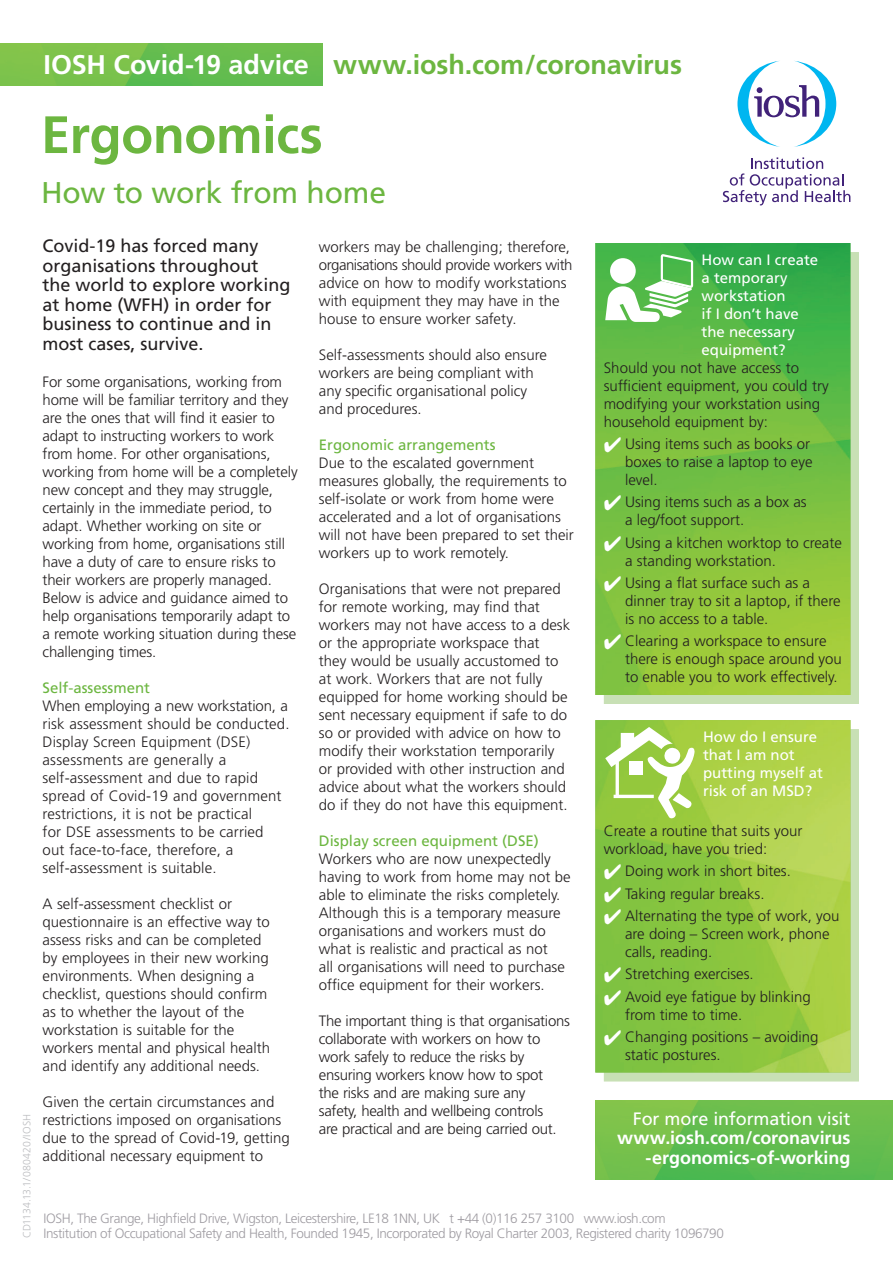
<style>
.page{position:relative;width:893px;height:1263px;background:#fff}
.page>*{position:absolute;margin:0;border:0;box-sizing:border-box;transform-origin:0 0}
.t1{font:700 52.5px "Frutiger";letter-spacing:-.01em;color:#6cb640}
.t2{font:30px "Frutiger";letter-spacing:-.005em;color:#6cb640}
.t3{font:700 27px "Frutiger";letter-spacing:-.005em;color:#6cb640}
.t4{font:700 27px "Frutiger";letter-spacing:-.01em;color:#fff}
.t5{font:18px/19.5px "Frutiger";color:#231f20}
.t6{font:700 18px/19.5px "Frutiger";letter-spacing:-.005em;color:#fff;text-align:right}
.t7{font:18px "Frutiger";letter-spacing:-.005em;color:#fff}
.t8{font:300 15px/18px "Frutiger";color:#231f20}
.t9{font:300 15px/18px "Frutiger";letter-spacing:-.02em;color:#231f20}
.t10{font:15px/18px "Frutiger";color:#fff}
.t11{font:15px "Frutiger";color:#6cb640}
.t12{font:300 13.5px "Frutiger";letter-spacing:-.03em;color:#9f9ca2}
.t13{font:300 10.5px "Frutiger";letter-spacing:.005em;color:#bcbdc0}
.s1{color:#fff}
</style>
<div class="page">
<svg style="left:604px;top:252px;width:255px;height:829px;background:#c4deae"></svg>
<img style="left:595px;top:243px;width:255px;height:829px">
<img style="left:0;top:43px;width:322px;height:42px">
<svg style="left:723px;top:157px;width:127px;height:48px"></svg>
<svg style="left:737px;top:61px;width:99px;height:86px"></svg>
<img style="left:595px;top:1100px;width:298px;height:79px">
<svg style="left:605px;top:254px;width:88px;height:68px"></svg>
<svg style="left:605px;top:727px;width:90px;height:92px"></svg>
<h3 class="t4" style="left:44px;top:49px;width:267px">IOSH Covid-19 advice</h3>
<h1 class="t1" style="left:41px;top:104px;width:283px">Ergonomics</h1>
<h2 class="t2" style="left:41px;top:174px;width:347px">How to work from home</h2>
<h3 class="t3" style="left:333px;top:49px;width:350px">www.iosh.com/coronavirus</h3>
<p class="t13" style="left:21px;top:1238px;width:126px;rotate:-90deg">CD1134.13.1/080420/IOSH</p>
<p class="t5" style="left:43px;top:236px;width:250px">Covid-19 has forced many organisations throughout the world to explore working at home (WFH) in order for business to continue and in most cases, survive.</p>
<p class="t8" style="left:43px;top:373px;width:257px">For some organisations, working from home will be familiar territory and they are the ones that will find it easier to adapt to instructing workers to work from home. For other organisations, working from home will be a completely new concept and they may struggle, certainly in the immediate period, to adapt. Whether working on site or working from home, organisations still have a duty of care to ensure risks to their workers are properly managed.<br>Below is advice and guidance aimed to help organisations temporarily adapt to a remote working situation during these challenging times.</p>
<p class="t11" style="left:43px;top:679px;width:109px">Self-assessment</p>
<p class="t8" style="left:43px;top:697px;width:248px">When employing a new workstation, a risk assessment should be conducted.<br>Display Screen Equipment (DSE) assessments are generally a self-assessment and due to rapid spread of Covid-19 and government restrictions, it is not be practical<br>for DSE assessments to be carried<br>out face-to-face, therefore, a self-assessment is suitable.</p>
<p class="t8" style="left:43px;top:895px;width:229px">A self-assessment checklist or questionnaire is an effective way to assess risks and can be completed by employees in their new working environments. When designing a checklist, questions should confirm as to whether the layout of the workstation is suitable for the workers mental and physical health and identify any additional needs.</p>
<p class="t8" style="left:43px;top:1093px;width:249px">Given the certain circumstances and restrictions imposed on organisations due to the spread of Covid-19, getting additional necessary equipment to</p>
<p class="t8" style="left:319px;top:238px;width:255px">workers may be challenging; therefore, organisations should provide workers with advice on how to modify workstations with equipment they may have in the house to ensure worker safety.</p>
<p class="t8" style="left:319px;top:346px;width:230px">Self-assessments should also ensure workers are being compliant with any specific organisational policy and procedures.</p>
<p class="t11" style="left:319px;top:436px;width:178px">Ergonomic arrangements</p>
<p class="t8" style="left:319px;top:454px;width:256px">Due to the escalated government measures globally, the requirements to self-isolate or work from home were accelerated and a lot of organisations will not have been prepared to set their workers up to work remotely.</p>
<p class="t8" style="left:319px;top:580px;width:253px">Organisations that were not prepared for remote working, may find that workers may not have access to a desk or the appropriate workspace that they would be usually accustomed to at work. Workers that are not fully equipped for home working should be sent necessary equipment if safe to do so or provided with advice on how to modify their workstation temporarily or provided with other instruction and advice about what the workers should do if they do not have this equipment.</p>
<p class="t11" style="left:319px;top:832px;width:222px">Display screen equipment (DSE)</p>
<p class="t8" style="left:319px;top:850px;width:253px">Workers who are now unexpectedly having to work from home may not be able to eliminate the risks completely.<br>Although this is a temporary measure organisations and workers must do what is realistic and practical as not<br>all organisations will need to purchase office equipment for their workers.</p>
<p class="t9" style="left:319px;top:1012px;width:252px">The important thing is that organisations collaborate with workers on how to work safely to reduce the risks by ensuring workers know how to spot<br>the risks and are making sure any<br>safety, health and wellbeing controls<br>are practical and are being carried out.</p>
<p class="t10" style="left:702px;top:251px;width:118px">How can I create a temporary workstation<br>if I don’t have the necessary equipment?</p>
<p class="t8" style="left:604px;top:359px;width:227px">Should you not have access to sufficient equipment, you could try modifying your workstation using household equipment by:</p>
<p class="t8" style="left:625px;top:435px;width:189px;text-indent:-21px"><span class="s1">✔</span> Using items such as books or boxes to raise a laptop to eye level.</p>
<p class="t8" style="left:625px;top:493px;width:183px;text-indent:-21px"><span class="s1">✔</span> Using items such as a box as a leg/foot support.</p>
<p class="t8" style="left:625px;top:534px;width:218px;text-indent:-21px"><span class="s1">✔</span> Using a kitchen worktop to create a standing workstation.</p>
<p class="t8" style="left:625px;top:574px;width:217px;text-indent:-21px"><span class="s1">✔</span> Using a flat surface such as a dinner tray to sit a laptop, if there is no access to a table.</p>
<p class="t8" style="left:625px;top:632px;width:218px;text-indent:-21px"><span class="s1">✔</span> Clearing a workspace to ensure there is enough space around you to enable you to work effectively.</p>
<p class="t10" style="left:703px;top:728px;width:122px">How do I ensure that I am not putting myself at risk of an MSD?</p>
<p class="t8" style="left:604px;top:822px;width:200px">Create a routine that suits your workload, have you tried:</p>
<p class="t8" style="left:604px;top:862px;width:189px"><span class="s1">✔</span> Doing work in short bites.</p>
<p class="t8" style="left:604px;top:885px;width:162px"><span class="s1">✔</span> Taking regular breaks.</p>
<p class="t8" style="left:625px;top:907px;width:216px;text-indent:-21px"><span class="s1">✔</span> Alternating the type of work, you are doing – Screen work, phone calls, reading.</p>
<p class="t8" style="left:604px;top:965px;width:151px"><span class="s1">✔</span> Stretching exercises.</p>
<p class="t8" style="left:625px;top:987px;width:187px;text-indent:-21px"><span class="s1">✔</span> Avoid eye fatigue by blinking from time to time.</p>
<p class="t8" style="left:625px;top:1028px;width:195px;text-indent:-21px"><span class="s1">✔</span> Changing positions – avoiding static postures.</p>
<p class="t7" style="left:633px;top:1108px;width:219px">For more information visit</p>
<p class="t6" style="left:617px;top:1128px;width:235px">www.iosh.com/coronavirus -ergonomics-of-working</p>
<p class="t12" style="left:44px;top:1211px;width:624px">IOSH, The Grange, Highfield Drive, Wigston, Leicestershire, LE18 1NN, UK t +44 (0)116 257 3100 www.iosh.com</p>
<p class="t12" style="left:44px;top:1226px;width:682px">Institution of Occupational Safety and Health, Founded 1945, Incorporated by Royal Charter 2003, Registered charity 1096790</p>
</div>
